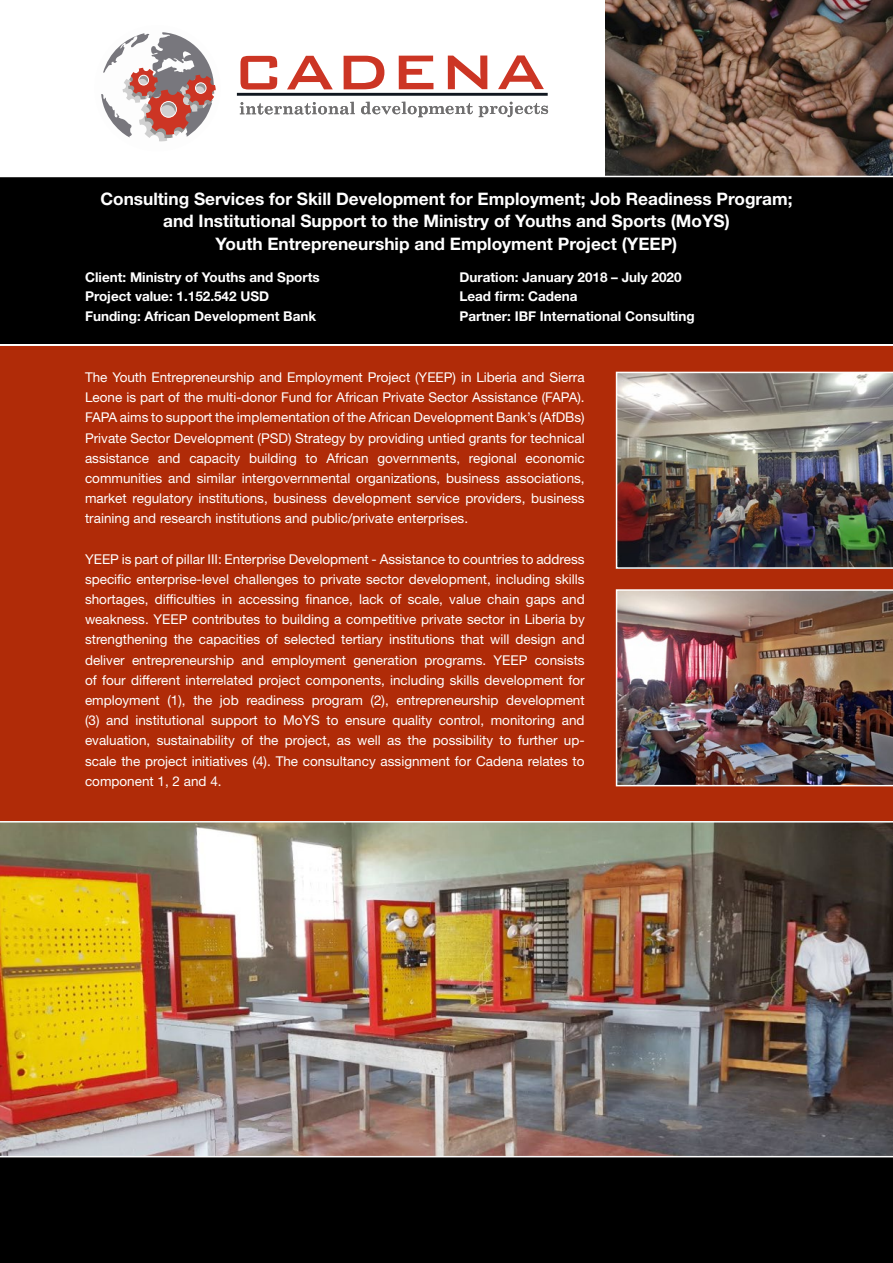
<style>
.page{position:relative;width:893px;height:1263px;background:#fff}
.page>*{position:absolute;margin:0;border:0;box-sizing:border-box;transform-origin:0 0}
.t1{font:700 17.25px/22.5px "Helvetica Neue LT Std";color:#fff;text-align:center}
.t2{font:13.5px/20.2px "Helvetica Neue LT Std";color:#fff;text-align:justify}
.t3{font:700 13.5px/19.5px "Helvetica Neue LT Std";color:#fff}
</style>
<div class="page">
<div style="left:0;top:345px;width:893px;height:829px;background:#b02b08"></div>
<div style="left:0;top:176px;width:893px;height:168px;background:#000"></div>
<img style="left:605px;top:0;width:288px;height:176px">
<hr style="left:0;top:176px;width:893px;height:1px;background:#fff">
<div style="left:0;top:1157px;width:893px;height:106px;background:#000"></div>
<hr style="left:0;top:344px;width:893px;height:2px;background:#fff">
<img style="left:616px;top:589px;width:277px;height:197px">
<img style="left:616px;top:372px;width:277px;height:197px">
<img style="left:0;top:821px;width:893px;height:336px">
<svg style="left:240px;top:102px;width:115px;height:12px"></svg>
<svg style="left:361px;top:102px;width:112px;height:15px"></svg>
<svg style="left:479px;top:102px;width:69px;height:15px"></svg>
<svg style="left:240px;top:56px;width:37px;height:33px"></svg>
<svg style="left:287px;top:56px;width:46px;height:33px"></svg>
<svg style="left:344px;top:56px;width:40px;height:33px"></svg>
<svg style="left:399px;top:56px;width:34px;height:33px"></svg>
<svg style="left:448px;top:56px;width:39px;height:33px"></svg>
<svg style="left:498px;top:55px;width:46px;height:34px"></svg>
<hr style="left:237px;top:93px;width:311px;height:3px;background:#111820">
<svg style="left:101px;top:32px;width:115px;height:110px"></svg>
<div style="left:195px;top:83px;width:11px;height:10px;border:1px solid #fff;border-radius:50%"></div>
<div style="left:161px;top:101px;width:16px;height:16px;border:1px solid #fff;border-radius:50%"></div>
<div style="left:139px;top:75px;width:10px;height:10px;border:1px solid #fff;border-radius:50%"></div>
<p class="t1" style="left:100px;top:187px;width:694px">Consulting Services for Skill Development for Employment; Job Readiness Program; and Institutional Support to the Ministry of Youths and Sports (MoYS)<br>Youth Entrepreneurship and Employment Project (YEEP)</p>
<p class="t3" style="left:85px;top:267px;width:236px">Client: Ministry of Youths and Sports<br>Project value: 1.152.542 USD<br>Funding: African Development Bank</p>
<p class="t3" style="left:459px;top:267px;width:237px">Duration: January 2018 – July 2020<br>Lead firm: Cadena<br>Partner: IBF International Consulting</p>
<p class="t2" style="left:85px;top:367px;width:501px">The Youth Entrepreneurship and Employment Project (YEEP) in Liberia and Sierra Leone is part of the multi-donor Fund for African Private Sector Assistance (FAPA).<br>FAPA aims to support the implementation of the African Development Bank’s (AfDBs)<br>Private Sector Development (PSD) Strategy by providing untied grants for technical assistance and capacity building to African governments, regional economic communities and similar intergovernmental organizations, business associations, market regulatory institutions, business development service providers, business training and research institutions and public/private enterprises.</p>
<p class="t2" style="left:85px;top:549px;width:501px">YEEP is part of pillar III: Enterprise Development - Assistance to countries to address specific enterprise-level challenges to private sector development, including skills shortages, difficulties in accessing finance, lack of scale, value chain gaps and weakness. YEEP contributes to building a competitive private sector in Liberia by strengthening the capacities of selected tertiary institutions that will design and deliver entrepreneurship and employment generation programs. YEEP consists of four different interrelated project components, including skills development for employment (1), the job readiness program (2), entrepreneurship development (3) and institutional support to MoYS to ensure quality control, monitoring and evaluation, sustainability of the project, as well as the possibility to further up&shy;scale the project initiatives (4). The consultancy assignment for Cadena relates to component 1, 2 and 4.</p>
</div>
